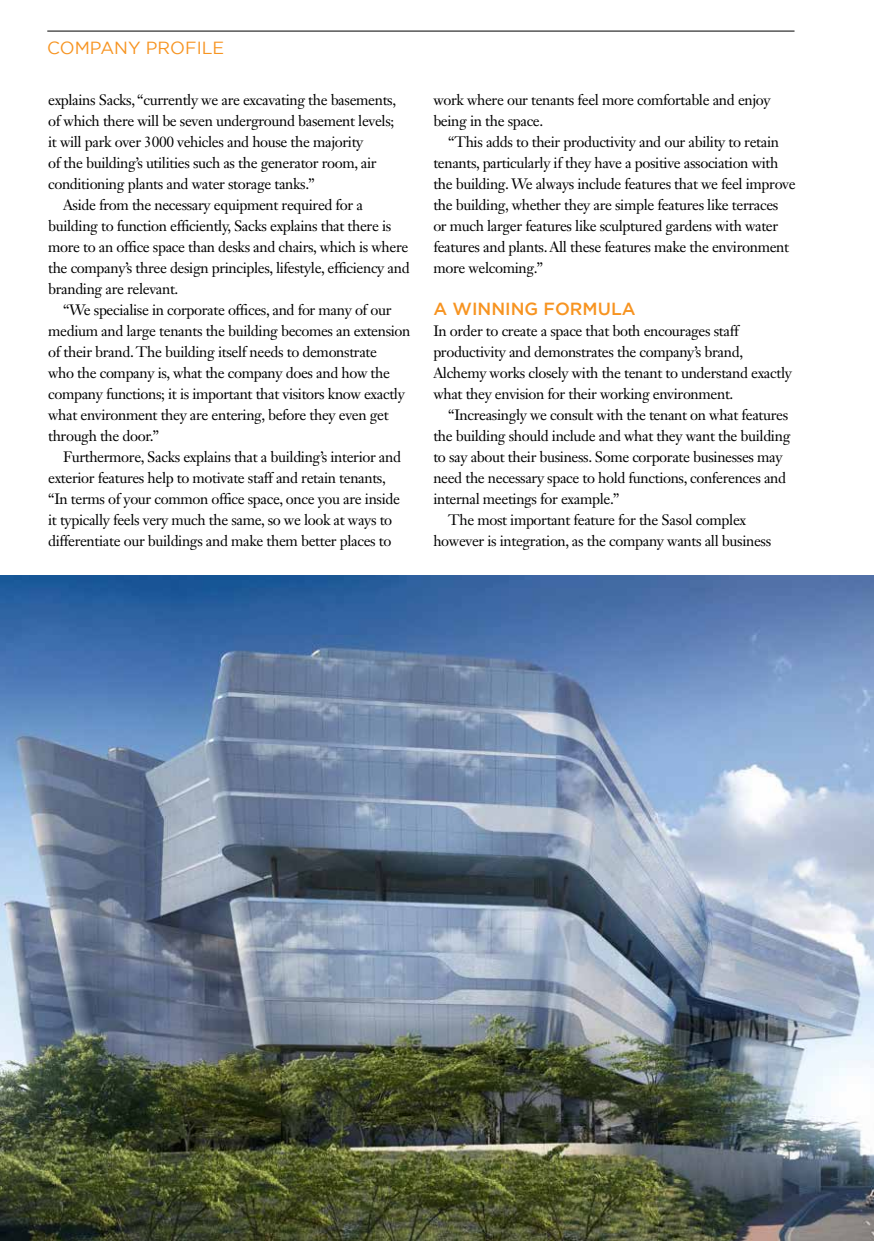
<style>
.page{position:relative;width:874px;height:1241px;background:#fff}
.page>*{position:absolute;margin:0;border:0;box-sizing:border-box;transform-origin:0 0}
.t1{font:500 17.5px "Gotham";color:#f79421}
.t2{font:17.5px "Gotham";color:#f79421}
.t3{font:14.88px/21px "Janson Text LT Std";letter-spacing:-.025em;color:#000}
</style>
<div class="page">
<hr style="left:47px;top:31px;width:747px;height:1px;background:#000">
<img style="left:0;top:575px;width:873px;height:665px">
<p class="t2" style="left:47px;top:38px;width:27px">Comp</p>
<p class="t2" style="left:100px;top:38px;width:125px">ANY PROFILE</p>
<p class="t3" style="left:48px;top:89px;width:349px">explains Sacks, “currently we are excavating the basements,</p>
<p class="t3" style="left:48px;top:110px;width:347px">of which there will be seven underground basement levels;</p>
<p class="t3" style="left:48px;top:131px;width:316px">it will park over 3000 vehicles and house the majority</p>
<p class="t3" style="left:48px;top:152px;width:330px">of the building’s utilities such as the generator room, air</p>
<p class="t3" style="left:48px;top:173px;width:268px">conditioning plants and water storage tanks.”</p>
<p class="t3" style="left:63px;top:194px;width:301px">Aside from the necessary equipment required for a</p>
<p class="t3" style="left:48px;top:215px;width:344px">building to function efficiently, Sacks explains that there is</p>
<p class="t3" style="left:48px;top:236px;width:361px">more to an office space than desks and chairs, which is where</p>
<p class="t3" style="left:48px;top:257px;width:363px">the company’s three design principles, lifestyle, efficiency and</p>
<p class="t3" style="left:48px;top:278px;width:132px">branding are relevant.</p>
<p class="t3" style="left:63px;top:299px;width:330px">“We specialise in corporate offices, and for many of our</p>
<p class="t3" style="left:48px;top:320px;width:363px">medium and large tenants the building becomes an extension</p>
<p class="t3" style="left:48px;top:341px;width:330px">of their brand. The building itself needs to demonstrate</p>
<p class="t3" style="left:48px;top:362px;width:343px">who the company is, what the company does and how the</p>
<p class="t3" style="left:48px;top:383px;width:358px">company functions; it is important that visitors know exactly</p>
<p class="t3" style="left:48px;top:404px;width:342px">what environment they are entering, before they even get</p>
<p class="t3" style="left:48px;top:425px;width:112px">through the door.”</p>
<p class="t3" style="left:63px;top:446px;width:339px">Furthermore, Sacks explains that a building’s interior and</p>
<p class="t3" style="left:48px;top:467px;width:339px">exterior features help to motivate staff and retain tenants,</p>
<p class="t3" style="left:48px;top:488px;width:353px">“In terms of your common office space, once you are inside</p>
<p class="t3" style="left:48px;top:509px;width:345px">it typically feels very much the same, so we look at ways to</p>
<p class="t3" style="left:48px;top:530px;width:344px">differentiate our buildings and make them better places to</p>
<p class="t3" style="left:433px;top:89px;width:338px">work where our tenants feel more comfortable and enjoy being in the space.</p>
<p class="t3" style="left:433px;top:131px;width:363px;text-indent:15px">“This adds to their productivity and our ability to retain tenants, particularly if they have a positive association with the building. We always include features that we feel improve the building, whether they are simple features like terraces<br>or much larger features like sculptured gardens with water features and plants. All these features make the environment more welcoming.”</p>
<p class="t1" style="left:433px;top:299px;width:204px">A WINN ING FORMULA</p>
<p class="t3" style="left:433px;top:320px;width:360px">In order to create a space that both encourages staff productivity and demonstrates the company’s brand, Alchemy works closely with the tenant to understand exactly what they envision for their working environment.</p>
<p class="t3" style="left:448px;top:404px;width:341px">“Increasingly we consult with the tenant on what features</p>
<p class="t3" style="left:433px;top:425px;width:358px">the building should include and what they want the building</p>
<p class="t3" style="left:433px;top:446px;width:350px">to say about their business. Some corporate businesses may</p>
<p class="t3" style="left:433px;top:467px;width:354px">need the necessary space to hold functions, conferences and</p>
<p class="t3" style="left:433px;top:488px;width:187px">internal meetings for example.”</p>
<p class="t3" style="left:448px;top:509px;width:299px">The most important feature for the Sasol complex</p>
<p class="t3" style="left:433px;top:530px;width:339px">however is integration, as the company wants all business</p>
</div>
